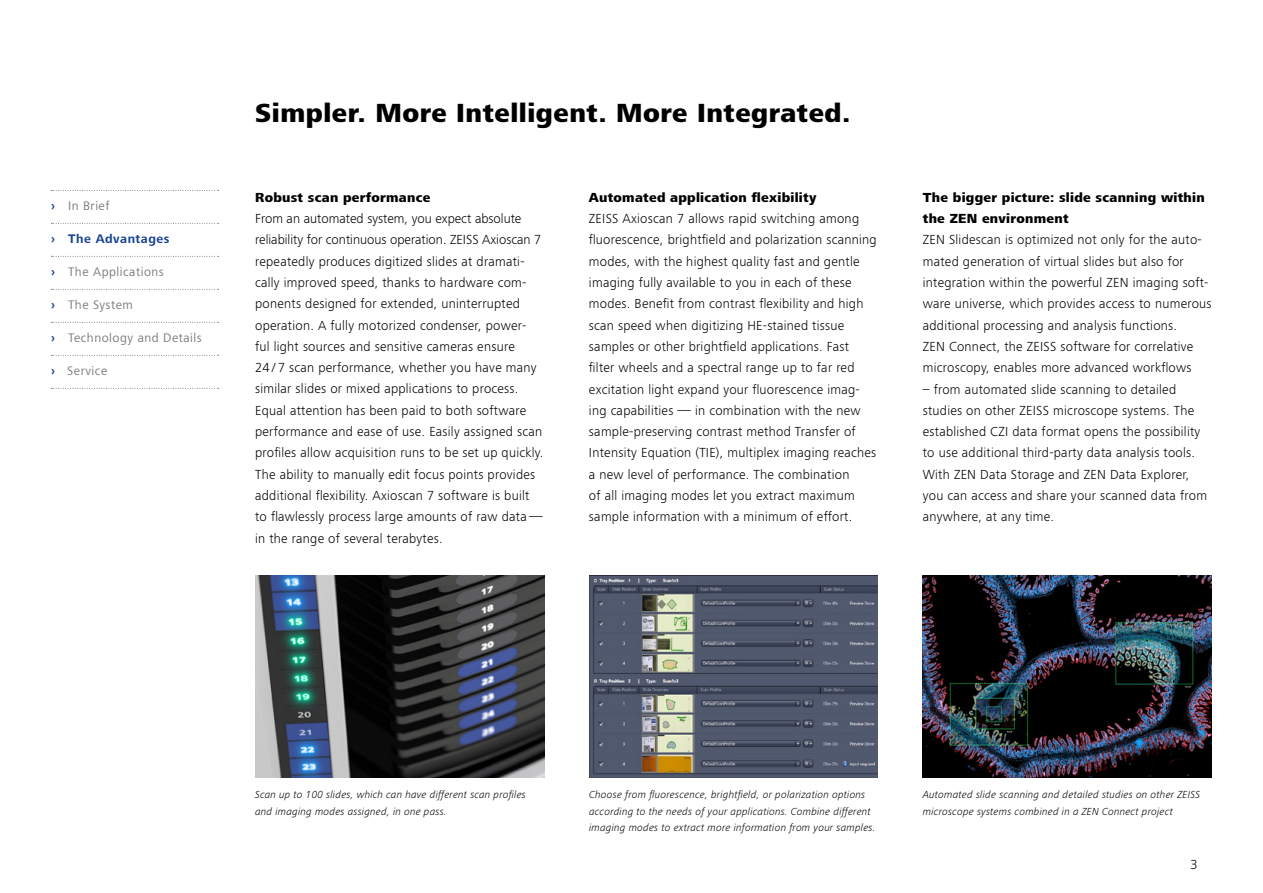
<style>
.page{position:relative;width:1263px;height:893px;background:#fff}
.page>*{position:absolute;margin:0;border:0;box-sizing:border-box;transform-origin:0 0}
.t1{font:800 27px "ZEISS Frutiger Next W1 G";letter-spacing:.02em;color:#000}
.t2{font:300 13.5px/21.3px "ZEISS Frutiger Next W1 G";letter-spacing:.02em;color:#000}
.t3{font:800 13.5px/21.3px "ZEISS Frutiger Next W1 G";letter-spacing:.02em;color:#000}
.t4{font:12.75px "ZEISS Frutiger Next W1 G";letter-spacing:.04em;color:#7c7b7b}
.t5{font:700 12.75px "ZEISS Frutiger Next W1 G";letter-spacing:.04em;color:#164194}
.t6{font:italic 300 10.5px/16.5px "ZEISS Frutiger Next W1 G";letter-spacing:.02em;color:#000}
.s1{font-weight:700;color:#164194}
</style>
<div class="page">
<img style="left:255px;top:576px;width:289px;height:202px">
<img style="left:589px;top:576px;width:289px;height:201px">
<img style="left:923px;top:576px;width:289px;height:201px">
<svg style="left:51px;top:190px;width:168px;height:1px"></svg>
<svg style="left:51px;top:223px;width:168px;height:1px"></svg>
<svg style="left:51px;top:256px;width:168px;height:1px"></svg>
<svg style="left:51px;top:289px;width:168px;height:1px"></svg>
<svg style="left:51px;top:322px;width:168px;height:1px"></svg>
<svg style="left:51px;top:355px;width:168px;height:1px"></svg>
<svg style="left:51px;top:388px;width:168px;height:1px"></svg>
<p class="t4" style="left:51px;top:197px;width:60px"><span class="s1">›</span> In Brief</p>
<p class="t5" style="left:51px;top:230px;width:120px">› The Advantages</p>
<p class="t4" style="left:51px;top:263px;width:114px"><span class="s1">›</span> The Applications</p>
<p class="t4" style="left:51px;top:296px;width:83px"><span class="s1">›</span> The System</p>
<p class="t4" style="left:51px;top:329px;width:152px"><span class="s1">›</span> Technology and Details</p>
<p class="t4" style="left:51px;top:362px;width:58px"><span class="s1">›</span> Service</p>
<h1 class="t1" style="left:255px;top:93px;width:597px">Simpler. More Intelligent. More Integrated.</h1>
<p class="t3" style="left:255px;top:186px;width:177px">Robust scan performance</p>
<p class="t2" style="left:255px;top:207px;width:290px">From an automated system, you expect absolute reliability for continuous operation. ZEISS Axioscan 7 repeatedly produces digitized slides at dramati&shy;cally improved speed, thanks to hardware com&shy;ponents designed for extended, uninterrupted operation. A fully motorized condenser, power&shy;ful light sources and sensitive cameras ensure<br>24 / 7 scan performance, whether you have many similar slides or mixed applications to process.<br>Equal attention has been paid to both software performance and ease of use. Easily assigned scan profiles allow acquisition runs to be set up quickly.<br>The ability to manually edit focus points provides additional flexibility. Axioscan 7 software is built to flawlessly process large amounts of raw data— in the range of several terabytes.</p>
<p class="t3" style="left:589px;top:186px;width:229px">Automated application flexibility</p>
<p class="t2" style="left:589px;top:207px;width:289px">ZEISS Axioscan 7 allows rapid switching among fluorescence, brightfield and polarization scanning modes, with the highest quality fast and gentle imaging fully available to you in each of these modes. Benefit from contrast flexibility and high scan speed when digitizing HE-stained tissue samples or other brightfield applications. Fast filter wheels and a spectral range up to far red excitation light expand your fluorescence imag&shy;ing capabilities — in combination with the new sample-preserving contrast method Transfer of Intensity Equation (TIE), multiplex imaging reaches a new level of performance. The combination<br>of all imaging modes let you extract maximum sample information with a minimum of effort.</p>
<p class="t3" style="left:923px;top:186px;width:284px">The bigger picture: slide scanning within the ZEN environment</p>
<p class="t2" style="left:923px;top:229px;width:290px">ZEN Slidescan is optimized not only for the auto&shy;mated generation of virtual slides but also for integration within the powerful ZEN imaging soft&shy;ware universe, which provides access to numerous additional processing and analysis functions.<br>ZEN Connect, the ZEISS software for correlative microscopy, enables more advanced workflows</p>
<p class="t2" style="left:923px;top:378px;width:286px">– from automated slide scanning to detailed studies on other ZEISS microscope systems. The established CZI data format opens the possibility to use additional third-party data analysis tools.<br>With ZEN Data Storage and ZEN Data Explorer, you can access and share your scanned data from anywhere, at any time.</p>
<p class="t6" style="left:255px;top:786px;width:272px">Scan up to 100 slides, which can have different scan profiles and imaging modes assigned, in one pass.</p>
<p class="t6" style="left:589px;top:786px;width:288px">Choose from fluorescence, brightfield, or polarization options according to the needs of your applications. Combine different imaging modes to extract more information from your samples.</p>
<p class="t6" style="left:923px;top:786px;width:279px">Automated slide scanning and detailed studies on other ZEISS microscope systems combined in a ZEN Connect project</p>
<p class="t2" style="left:1190px;top:853px;width:9px">3</p>
</div>
